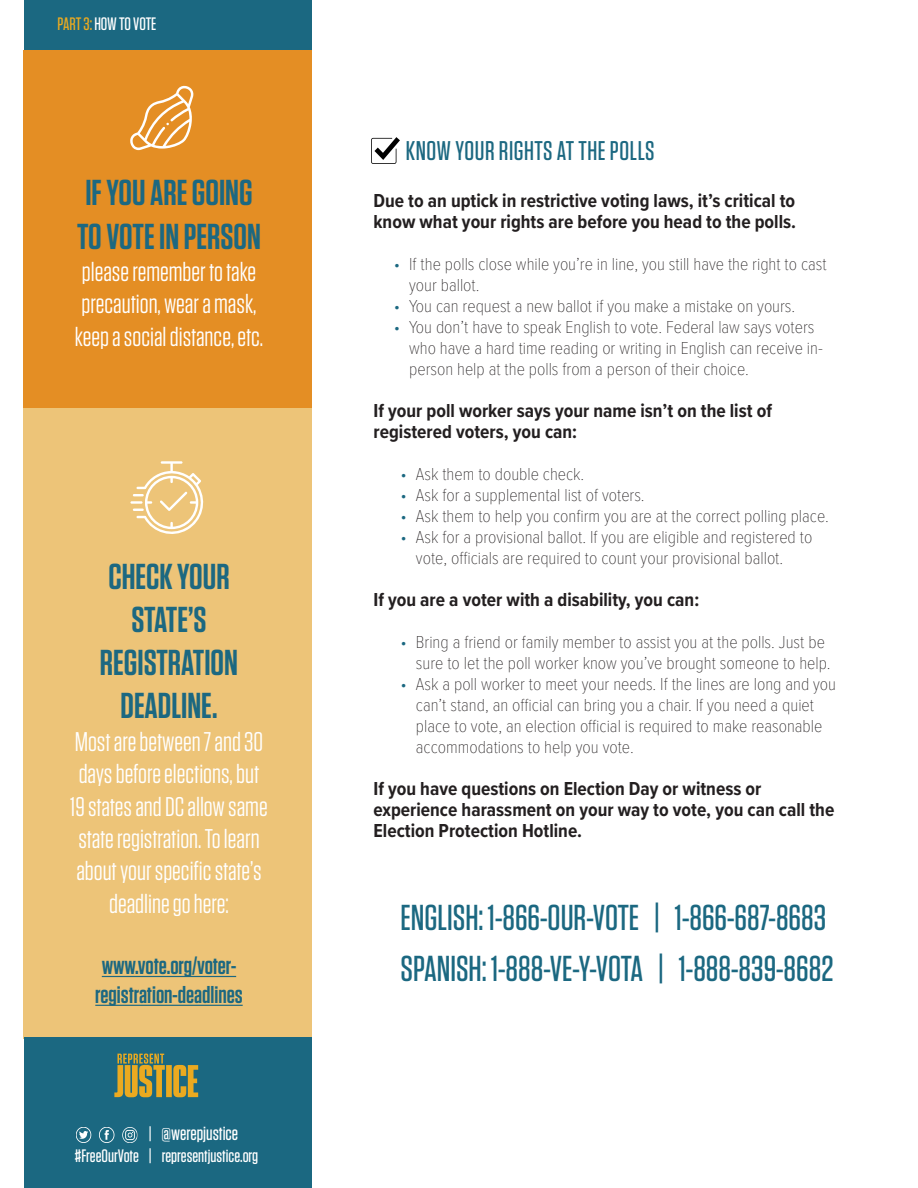
<style>
.page{position:relative;width:918px;height:1188px;background:#fff}
.page>*{position:absolute;margin:0;border:0;box-sizing:border-box;transform-origin:0 0}
.t1{font:500 36px "Tungsten";color:#1b6881}
.t2{font:600 36px/43.2px "Tungsten";color:#1c6881;text-align:center}
.t3{font:27px/32.4px "Tungsten";color:#fff;text-align:center}
.t4{font:500 27px "Tungsten";letter-spacing:.02em;color:#1c6881}
.t5{font:600 24px/28.8px "Tungsten";color:#1c6881}
.t6{font:700 19.5px/21px "Proxima Nova Cond";color:#231f20}
.t7{font:500 19.5px "Tungsten";color:#fff}
.t8{font:100 18px/21px "Proxima Nova Cond";color:#231f20}
.t9{font:500 18px "Tungsten";color:#fff}
.s1{color:#ebaa20}
.s2{font-size:18px}
.s3{color:#1b6881}
</style>
<div class="page">
<div style="left:23px;top:51px;width:288px;height:987px;background:#edc478"></div>
<div style="left:24px;top:0;width:287px;height:51px;background:#1b6881"></div>
<div style="left:24px;top:1037px;width:287px;height:151px;background:#1b6881"></div>
<svg style="left:114px;top:1054px;width:84px;height:43px"></svg>
<img style="left:372px;top:138px;width:28px;height:25px">
<hr style="left:102px;top:976px;width:134px;height:1px;background:#1c6881">
<hr style="left:95px;top:1005px;width:148px;height:1px;background:#1c6881">
<svg style="left:130px;top:461px;width:74px;height:73px"></svg>
<img style="left:75px;top:1126px;width:63px;height:18px">
<div style="left:23px;top:51px;width:288px;height:357px;background:#e48e24"></div>
<svg style="left:130px;top:85px;width:64px;height:65px"></svg>
<p class="t9" style="left:58px;top:14px;width:100px"><span class="s1">PART 3:</span>HOW TO VOTE</p>
<p class="t2" style="left:77px;top:172px;width:185px;text-align:left">IF YOU ARE GOING<br>TO VOTE IN PERSON</p>
<p class="t3" style="left:75px;top:256px;width:190px;text-align:left">please remember to take precaution, wear a mask, keep a social distance, etc.</p>
<p class="t2" style="left:108px;top:556px;width:123px">CHECK YOUR<br>STATE’S</p>
<p class="t2" style="left:100px;top:642px;width:140px">REGISTRATION<br>DEADLINE.</p>
<p class="t3" style="left:70px;top:726px;width:199px">Most are between 7 and 30 days before elections, but<br>19 states and DC allow same state registration. To learn about your specific state’s deadline go here:</p>
<p class="t5" style="left:95px;top:952px;width:149px">www.vote.org/voter&shy;registration-deadlines</p>
<p class="t7" style="left:148px;top:1123px;width:92px"><span class="s2">|</span> @werepjustice</p>
<p class="t9" style="left:75px;top:1146px;width:185px">#FreeOurVote | representjustice.org</p>
<p class="t4" style="left:406px;top:136px;width:250px">KNOW YOUR RIGHTS AT THE POLLS</p>
<p class="t6" style="left:374px;top:189px;width:424px">Due to an uptick in restrictive voting laws, it’s critical to know what your rights are before you head to the polls.</p>
<p class="t8" style="left:409px;top:252px;width:419px;text-indent:-15px"><span class="s3">•</span> If the polls close while you’re in line, you still have the right to cast your ballot.</p>
<p class="t8" style="left:394px;top:294px;width:403px"><span class="s3">•</span> You can request a new ballot if you make a mistake on yours.</p>
<p class="t8" style="left:409px;top:315px;width:415px;text-indent:-15px"><span class="s3">•</span> You don’t have to speak English to vote. Federal law says voters who have a hard time reading or writing in English can receive in&shy;person help at the polls from a person of their choice.</p>
<p class="t6" style="left:374px;top:399px;width:400px">If your poll worker says your name isn’t on the list of registered voters, you can:</p>
<p class="t8" style="left:401px;top:462px;width:185px"><span class="s3">•</span> Ask them to double check.</p>
<p class="t8" style="left:401px;top:483px;width:246px"><span class="s3">•</span> Ask for a supplemental list of voters.</p>
<p class="t8" style="left:401px;top:504px;width:430px"><span class="s3">•</span> Ask them to help you confirm you are at the correct polling place.</p>
<p class="t8" style="left:416px;top:525px;width:398px;text-indent:-15px"><span class="s3">•</span> Ask for a provisional ballot. If you are eligible and registered to vote, officials are required to count your provisional ballot.</p>
<p class="t6" style="left:374px;top:588px;width:327px">If you are a voter with a disability, you can:</p>
<p class="t8" style="left:416px;top:630px;width:416px;text-indent:-15px"><span class="s3">•</span> Bring a friend or family member to assist you at the polls. Just be sure to let the poll worker know you’ve brought someone to help.</p>
<p class="t8" style="left:416px;top:672px;width:422px;text-indent:-15px"><span class="s3">•</span> Ask a poll worker to meet your needs. If the lines are long and you can’t stand, an official can bring you a chair. If you need a quiet place to vote, an election official is required to make reasonable accommodations to help you vote.</p>
<p class="t6" style="left:374px;top:777px;width:462px">If you have questions on Election Day or witness or experience harassment on your way to vote, you can call the<br>Election Protection Hotline.</p>
<p class="t1" style="left:401px;top:898px;width:427px">ENGLISH: 1-866-OUR-VOTE | 1-866-687-8683</p>
<p class="t1" style="left:401px;top:949px;width:435px">SPANISH: 1-888-VE-Y-VOTA | 1-888-839-8682</p>
</div>
